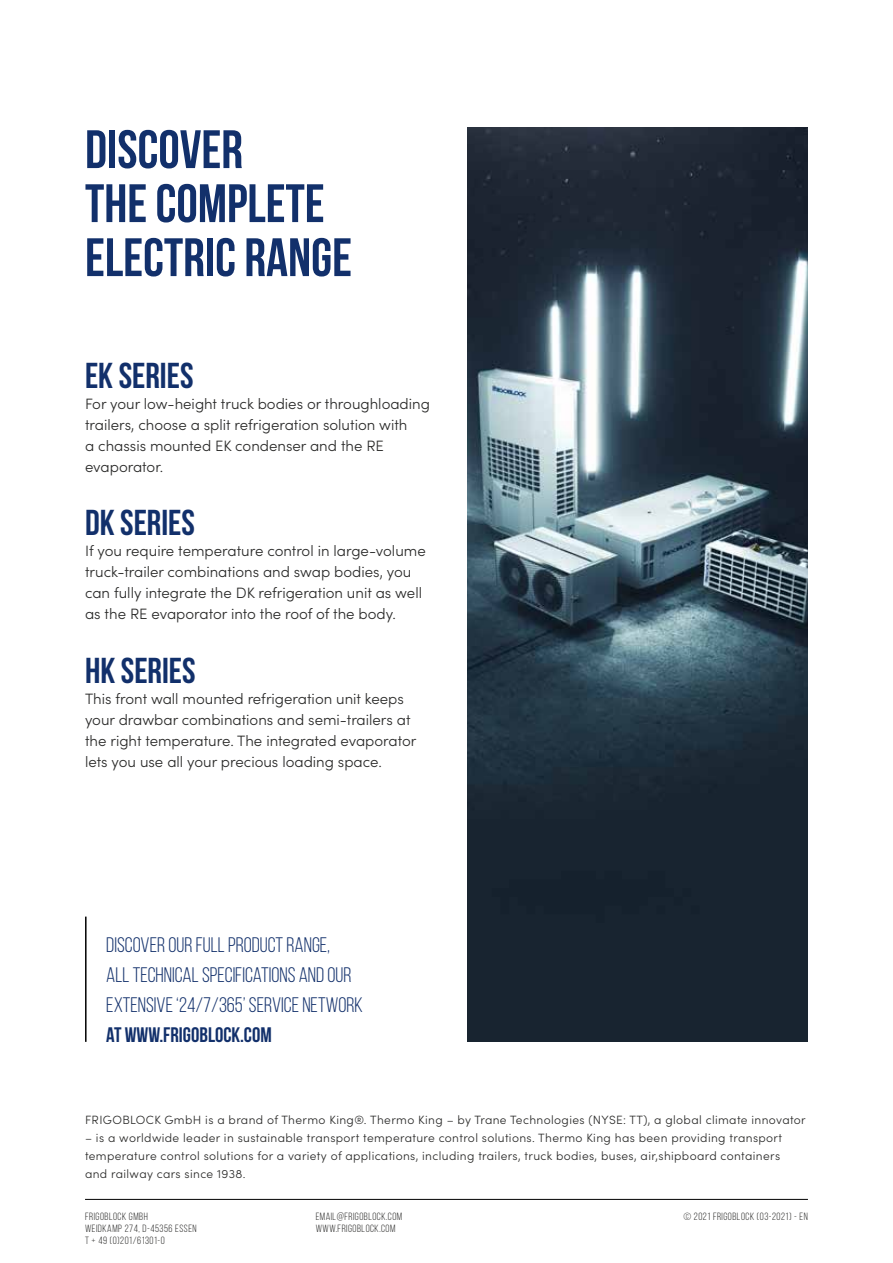
<style>
.page{position:relative;width:893px;height:1263px;background:#fff}
.page>*{position:absolute;margin:0;border:0;box-sizing:border-box;transform-origin:0 0}
.t1{font:700 54px/54px "Bebas Neue";color:#12306b}
.t2{font:700 36px "Bebas Neue";color:#12306b}
.t3{font:21px/30px "Bebas Neue";color:#12306b}
.t4{font:700 21px "Bebas Neue";color:#12306b}
.t5{font:300 15px/21px "Sofia Pro";color:#282827}
.t6{font:300 12px/18px "Sofia Pro";letter-spacing:.03em;color:#282827}
.t7{font:10.5px/12px "Bebas Neue";letter-spacing:.05em;color:#282827}
</style>
<div class="page">
<img style="left:468px;top:128px;width:340px;height:914px">
<hr style="left:85px;top:1199px;width:723px;height:1px;background:#000">
<hr style="left:85px;top:916px;width:2px;height:126px;background:#000">
<h1 class="t1" style="left:85px;top:122px;width:268px">DISCOVER<br>THE COMPLETE<br>ELECTRIC RANGE</h1>
<h2 class="t2" style="left:85px;top:356px;width:110px">EK SERIES</h2>
<p class="t5" style="left:85px;top:393px;width:346px">For your low-height truck bodies or throughloading trailers, choose a split refrigeration solution with<br>a chassis mounted EK condenser and the RE evaporator.</p>
<h2 class="t2" style="left:85px;top:503px;width:111px">DK SERIES</h2>
<p class="t5" style="left:85px;top:540px;width:342px">If you require temperature control in large-volume truck-trailer combinations and swap bodies, you can fully integrate the DK refrigeration unit as well as the RE evaporator into the roof of the body.</p>
<h2 class="t2" style="left:85px;top:650px;width:112px">HK SERIES</h2>
<p class="t5" style="left:85px;top:687px;width:333px">This front wall mounted refrigeration unit keeps your drawbar combinations and semi-trailers at the right temperature. The integrated evaporator lets you use all your precious loading space.</p>
<h3 class="t3" style="left:106px;top:929px;width:258px">DISCOVER OUR FULL PRODUCT RANGE,<br>ALL TECHNICAL SPECIFICATIONS AND OUR<br>EXTENSIVE ‘24/7/365’ SERVICE NETWORK</h3>
<h3 class="t4" style="left:106px;top:1023px;width:167px">AT WWW.FRIGOBLOCK.COM</h3>
<p class="t6" style="left:85px;top:1110px;width:722px">FRIGOBLOCK GmbH is a brand of Thermo King®. Thermo King – by Trane Technologies (NYSE: TT), a global climate innovator</p>
<p class="t6" style="left:85px;top:1128px;width:698px">– is a worldwide leader in sustainable transport temperature control solutions. Thermo King has been providing transport temperature control solutions for a variety of applications, including trailers, truck bodies, buses, air,shipboard containers and railway cars since 1938.</p>
<p class="t7" style="left:85px;top:1210px;width:113px">FRIGOBLOCK GMBH<br>WEIDKAMP 274, D-45356 ESSEN<br>T + 49 (0)201/61301-0</p>
<p class="t7" style="left:316px;top:1210px;width:88px">EMAIL@FRIGOBLOCK.COM<br>WWW.FRIGOBLOCK.COM</p>
<p class="t7" style="left:683px;top:1210px;width:126px">© 2021 FRIGOBLOCK (03-2021) - EN</p>
</div>
